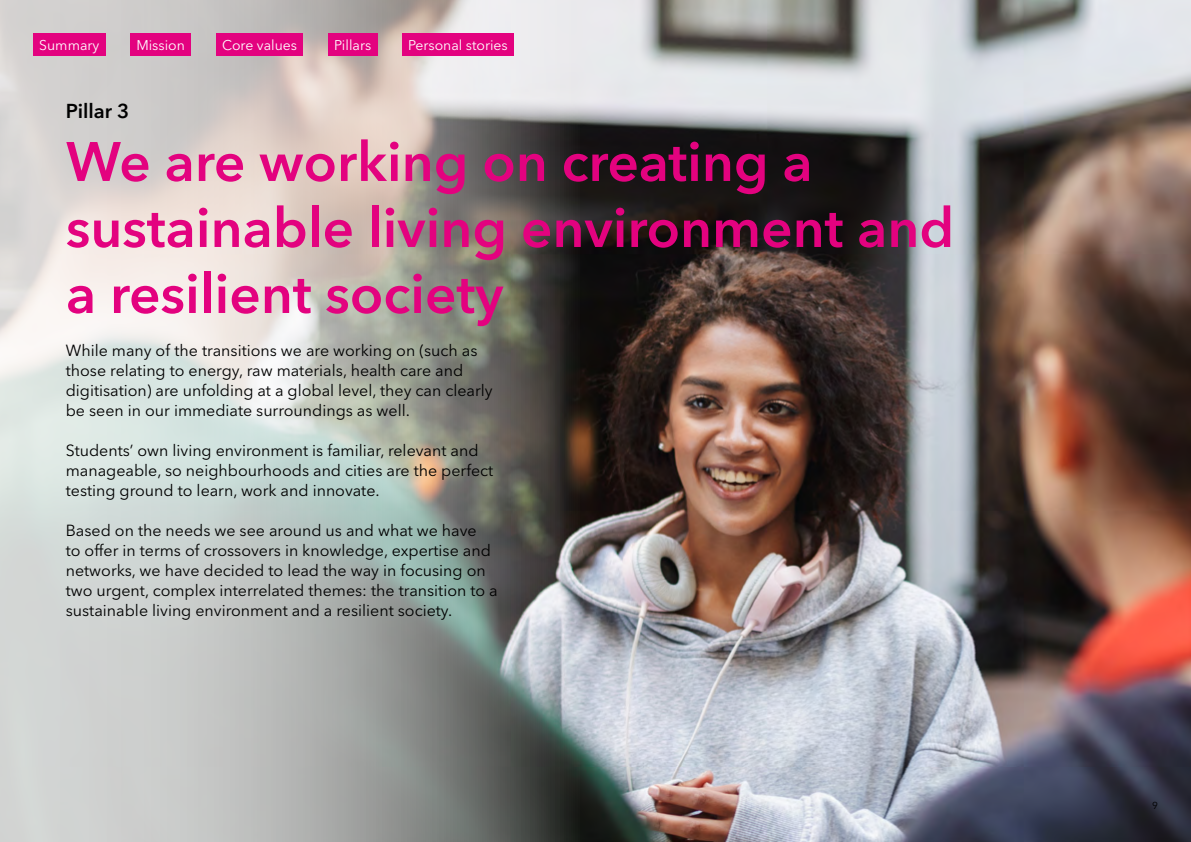
<style>
.page{position:relative;width:1191px;height:842px;background:#fff}
.page>*{position:absolute;margin:0;border:0;box-sizing:border-box;transform-origin:0 0}
.t1{font:600 55px/66px "Avenir Next LT Pro";color:#e3027f}
.t2{font:600 20px "Avenir Next LT Pro";color:#000}
.t3{font:16px/20px "Avenir Next LT Pro";color:#000}
.t4{font:14px "Avenir Next LT Pro";color:#fff}
.t5{font:10px "Avenir Next LT Pro";color:#000}
</style>
<div class="page">
<img style="left:579px;top:0;width:612px;height:842px">
<svg style="left:0;top:0;width:579px;height:842px;background:#b5b6b2"></svg>
<div style="left:130px;top:33px;width:61px;height:23px;background:#e3027f"></div>
<div style="left:216px;top:33px;width:87px;height:23px;background:#e3027f"></div>
<div style="left:328px;top:33px;width:49px;height:23px;background:#e3027f"></div>
<div style="left:33px;top:33px;width:72px;height:23px;background:#e3027f"></div>
<div style="left:402px;top:33px;width:112px;height:23px;background:#e3027f"></div>
<p class="t4" style="left:39px;top:36px;width:62px">Summary</p>
<p class="t4" style="left:136px;top:36px;width:50px">Mission</p>
<p class="t4" style="left:222px;top:36px;width:76px">Core values</p>
<p class="t4" style="left:334px;top:36px;width:39px">Pillars</p>
<p class="t4" style="left:408px;top:36px;width:101px">Personal stories</p>
<p class="t2" style="left:66px;top:99px;width:65px">Pillar 3</p>
<h1 class="t1" style="left:66px;top:128px;width:889px">We are working on creating a sustainable living environment and a resilient society</h1>
<p class="t3" style="left:66px;top:341px;width:428px">While many of the transitions we are working on (such as those relating to energy, raw materials, health care and digitisation) are unfolding at a global level, they can clearly be seen in our immediate surroundings as well.</p>
<p class="t3" style="left:66px;top:441px;width:429px">Students’ own living environment is familiar, relevant and manageable, so neighbourhoods and cities are the perfect testing ground to learn, work and innovate.</p>
<p class="t3" style="left:66px;top:521px;width:433px">Based on the needs we see around us and what we have<br>to offer in terms of crossovers in knowledge, expertise and networks, we have decided to lead the way in focusing on two urgent, complex interrelated themes: the transition to a sustainable living environment and a resilient society.</p>
<p class="t5" style="left:1152px;top:799px;width:7px">9</p>
</div>
